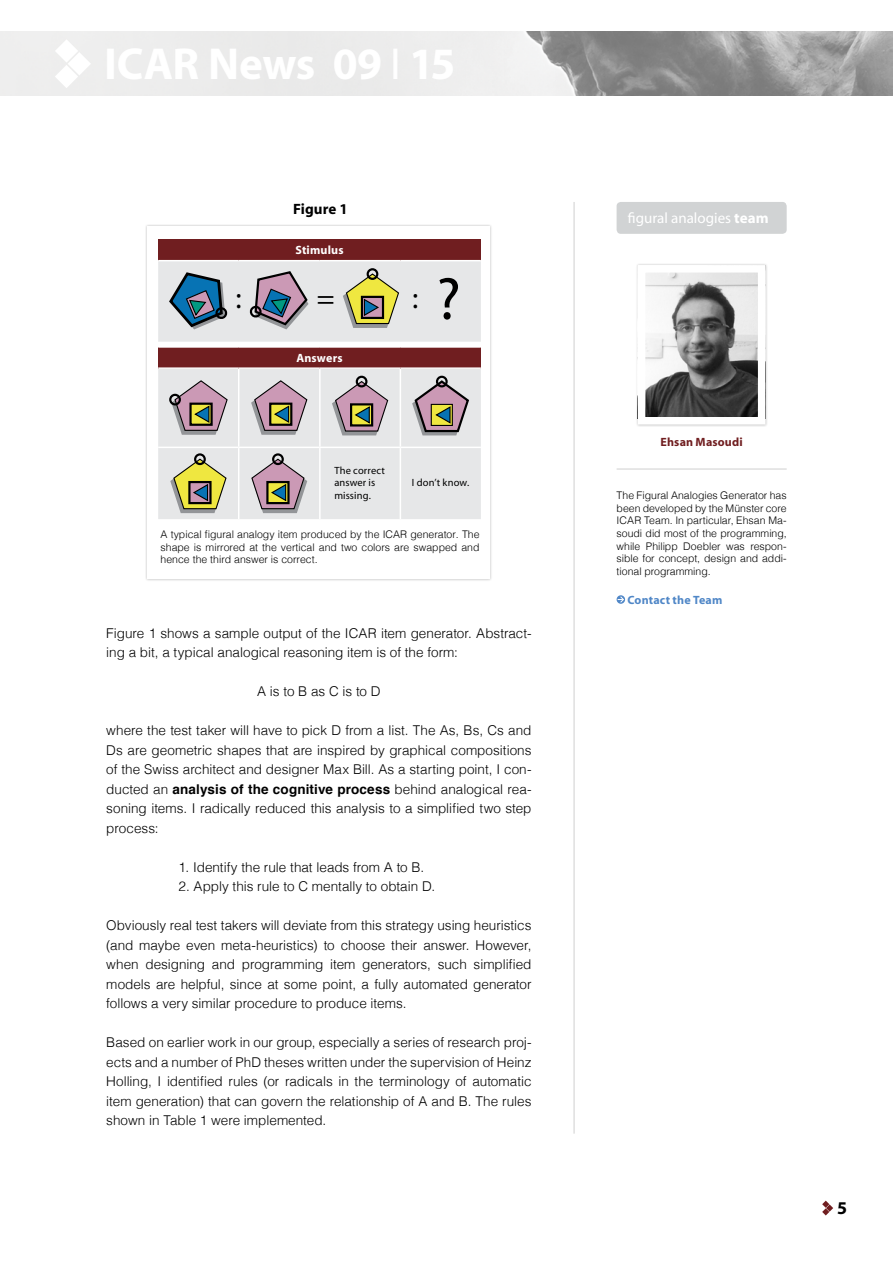
<style>
.page{position:relative;width:893px;height:1263px;background:#fff}
.page>*{position:absolute;margin:0;border:0;box-sizing:border-box;transform-origin:0 0}
.t1{font:30px "Myriad";color:#000}
.Headline{font:700 18px "Myriad";color:#000}
.t2{font:15px "Myriad";color:#fff}
.t3{font:700 15px "Myriad";letter-spacing:.005em;color:#000}
.t4{font:300 13.5px/19.5px "Helvetica";color:#000;text-align:justify}
.t5{font:700 12px "Myriad";letter-spacing:.015em;color:#fff}
.Sidebar_Headline{font:700 12px "Myriad";letter-spacing:.015em;color:#5087c7}
.Sidebar_Headline-2{font:700 12px "Myriad";letter-spacing:.015em;color:#701e20}
.Sidebar_Copy{font:300 10.5px/12.6px "Helvetica";color:#000;text-align:justify}
.t6{font:10.5px/12.6px "Myriad";letter-spacing:.015em;color:#000}
.s1{font-size:60px}
.s2{font-weight:700}
</style>
<div class="page">
<hr style="left:574px;top:202px;width:1px;height:932px;background:#000">
<div style="left:145px;top:224px;width:348px;height:357px;background:#000;opacity:.25"></div>
<div style="left:148px;top:227px;width:342px;height:352px;background:#fff"></div>
<div style="left:158px;top:239px;width:323px;height:22px;background:#701e20"></div>
<div style="left:158px;top:261px;width:323px;height:258px;background:#e6e7e8"></div>
<div style="left:158px;top:342px;width:323px;height:5px;background:#fff"></div>
<div style="left:158px;top:347px;width:323px;height:21px;background:#701e20"></div>
<hr style="left:158px;top:447px;width:81px;height:1px;background:#fff">
<hr style="left:239px;top:447px;width:81px;height:1px;background:#fff">
<hr style="left:320px;top:447px;width:80px;height:1px;background:#fff">
<hr style="left:400px;top:447px;width:81px;height:1px;background:#fff">
<hr style="left:238px;top:369px;width:1px;height:78px;background:#fff">
<hr style="left:319px;top:369px;width:2px;height:78px;background:#fff">
<hr style="left:400px;top:369px;width:1px;height:78px;background:#fff">
<hr style="left:238px;top:448px;width:1px;height:71px;background:#fff">
<hr style="left:319px;top:448px;width:2px;height:71px;background:#fff">
<hr style="left:400px;top:448px;width:1px;height:71px;background:#fff">
<hr style="left:158px;top:260px;width:81px;height:1px;background:#fff">
<hr style="left:239px;top:260px;width:81px;height:1px;background:#fff">
<hr style="left:320px;top:260px;width:80px;height:1px;background:#fff">
<hr style="left:400px;top:260px;width:81px;height:1px;background:#fff">
<hr style="left:158px;top:346px;width:81px;height:2px;background:#fff">
<hr style="left:239px;top:346px;width:81px;height:2px;background:#fff">
<hr style="left:320px;top:346px;width:80px;height:2px;background:#fff">
<hr style="left:400px;top:346px;width:81px;height:2px;background:#fff">
<hr style="left:158px;top:367px;width:81px;height:2px;background:#fff">
<hr style="left:239px;top:367px;width:81px;height:2px;background:#fff">
<hr style="left:320px;top:367px;width:80px;height:2px;background:#fff">
<hr style="left:400px;top:367px;width:81px;height:2px;background:#fff">
<svg style="left:167px;top:271px;width:63px;height:60px;background:#7694a9"></svg>
<svg style="left:249px;top:270px;width:61px;height:61px;background:#a29eab"></svg>
<svg style="left:342px;top:273px;width:58px;height:57px;background:#bebb85"></svg>
<div style="left:367px;top:268px;width:11px;height:12px;border:2px solid #000;border-radius:50%"></div>
<div style="left:169px;top:394px;width:12px;height:11px;border:2px solid #000;border-radius:5px"></div>
<svg style="left:170px;top:379px;width:58px;height:57px;background:#b0a2a2"></svg>
<svg style="left:250px;top:379px;width:58px;height:57px;background:#b4a5a6"></svg>
<div style="left:356px;top:376px;width:11px;height:11px;border:2px solid #000;border-radius:50%"></div>
<svg style="left:331px;top:380px;width:58px;height:57px;background:#b2a3a4"></svg>
<div style="left:436px;top:376px;width:12px;height:11px;border:2px solid #000;border-radius:50%"></div>
<svg style="left:411px;top:379px;width:59px;height:58px;background:#afa1a0"></svg>
<div style="left:194px;top:453px;width:12px;height:12px;border:2px solid #000;border-radius:50%"></div>
<svg style="left:169px;top:458px;width:58px;height:57px;background:#bcb984"></svg>
<div style="left:272px;top:453px;width:12px;height:12px;border:2px solid #000;border-radius:50%"></div>
<svg style="left:251px;top:458px;width:58px;height:57px;background:#b2a4a4"></svg>
<div style="left:617px;top:202px;width:170px;height:32px;background:#d1d3d4;border-radius:4px"></div>
<div style="left:635px;top:263px;width:133px;height:164px;background:#000;opacity:.25"></div>
<img style="left:647px;top:274px;width:109px;height:141px">
<div style="left:638px;top:265px;width:127px;height:159px;border:8px solid #fff"></div>
<hr style="left:617px;top:469px;width:170px;height:1px;background:#000">
<svg style="left:618px;top:595px;width:7px;height:9px"></svg>
<svg style="left:822px;top:1200px;width:11px;height:15px"></svg>
<img style="left:0;top:32px;width:893px;height:64px">
<svg style="left:55px;top:39px;width:36px;height:49px"></svg>
<p class="t3" style="left:293px;top:201px;width:56px">Figure 1</p>
<p class="t5" style="left:295px;top:244px;width:50px">Stimulus</p>
<p class="t1" style="left:235px;top:283px;width:8px">:</p>
<p class="t1" style="left:317px;top:283px;width:19px">=</p>
<p class="t5" style="left:296px;top:352px;width:48px">Answers</p>
<p class="t1" style="left:412px;top:283px;width:50px">: <span class="s1">?</span></p>
<p class="t6" style="left:334px;top:464px;width:52px">The correct answer is missing.</p>
<p class="t6" style="left:412px;top:477px;width:59px">I don’t know.</p>
<p class="Sidebar_Copy" style="left:161px;top:527px;width:320px">A typical figural analogy item produced by the ICAR generator. The shape is mirrored at the vertical and two colors are swapped and hence the third answer is correct.</p>
<p class="t4" style="left:106px;top:622px;width:427px">Figure 1 shows a sample output of the ICAR item generator. Abstract&shy;ing a bit, a typical analogical reasoning item is of the form:</p>
<p class="t4" style="left:257px;top:681px;width:125px">A is to B as C is to D</p>
<p class="t4" style="left:106px;top:720px;width:427px">where the test taker will have to pick D from a list. The As, Bs, Cs and Ds are geometric shapes that are inspired by graphical compositions of the Swiss architect and designer Max Bill. As a starting point, I con&shy;ducted an <span class="s2">analysis of the cognitive process</span> behind analogical rea&shy;soning items. I radically reduced this analysis to a simplified two step process:</p>
<p class="t4" style="left:179px;top:856px;width:247px">1. Identify the rule that leads from A to B.</p>
<p class="t4" style="left:179px;top:876px;width:258px">2. Apply this rule to C mentally to obtain D.</p>
<p class="t4" style="left:106px;top:915px;width:427px">Obviously real test takers will deviate from this strategy using heuristics (and maybe even meta-heuristics) to choose their answer. However, when designing and programming item generators, such simplified models are helpful, since at some point, a fully automated generator follows a very similar procedure to produce items.</p>
<p class="t4" style="left:106px;top:1032px;width:427px">Based on earlier work in our group, especially a series of research proj&shy;ects and a number of PhD theses written under the supervision of Heinz Holling, I identified rules (or radicals in the terminology of automatic item generation) that can govern the relationship of A and B. The rules shown in Table 1 were implemented.</p>
<p class="t2" style="left:628px;top:210px;width:142px">figural analogies <span class="s2">team</span></p>
<p class="Sidebar_Headline-2" style="left:660px;top:436px;width:84px">Ehsan Masoudi</p>
<p class="Sidebar_Copy" style="left:617px;top:488px;width:172px">The Figural Analogies Generator has been developed by the Münster core ICAR Team. In particular, Ehsan Ma&shy;soudi did most of the programming, while Philipp Doebler was respon&shy;sible for concept, design and addi&shy;tional programming.</p>
<p class="Sidebar_Headline" style="left:627px;top:593px;width:96px">Contact the Team</p>
<p class="Headline" style="left:837px;top:1198px;width:11px">5</p>
</div>
